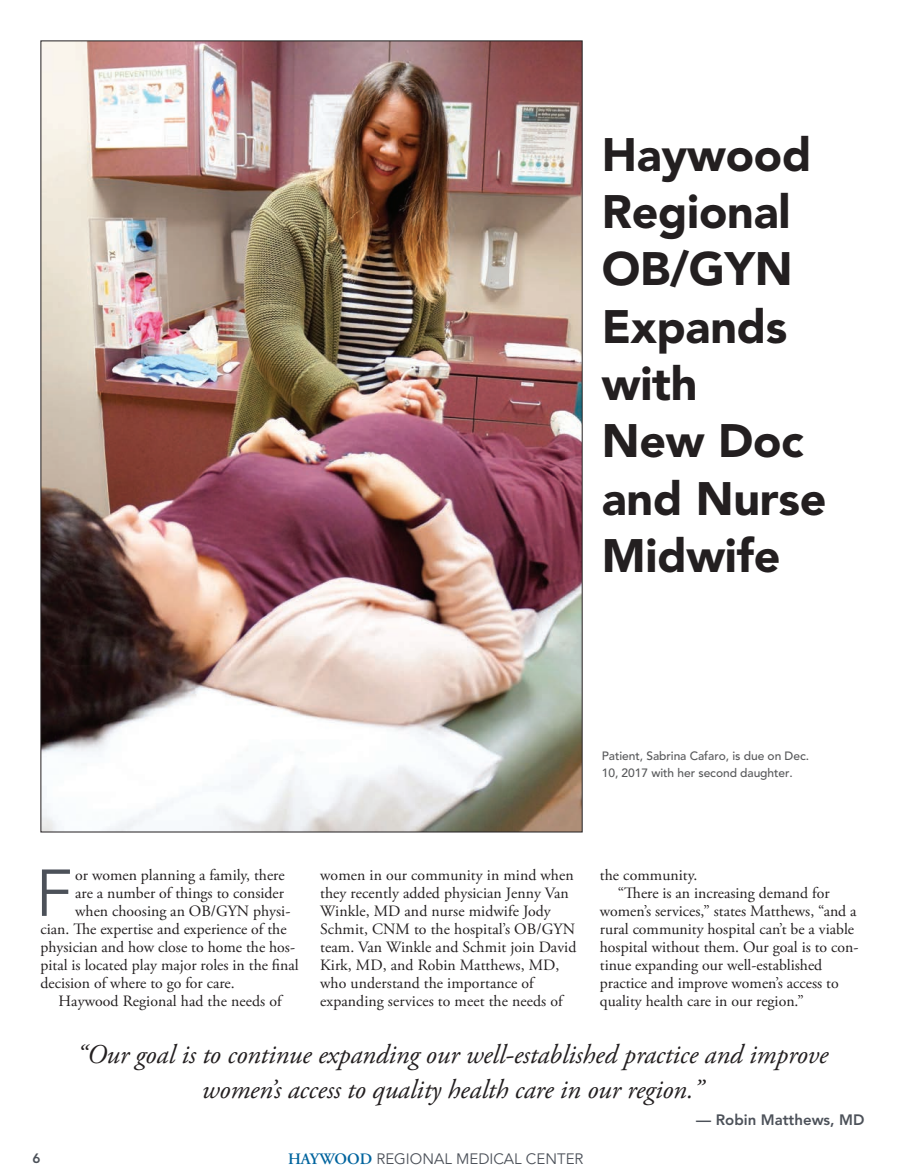
<style>
.page{position:relative;width:905px;height:1175px;background:#fff}
.page>*{position:absolute;margin:0;border:0;box-sizing:border-box;transform-origin:0 0}
.t1{font:65.55px "Avenir";color:#4c5159}
.t2{font:900 46.5px/57.3px "Avenir";letter-spacing:-.005em;color:#231f20}
.t3{font:italic 27px/34.5px "Adobe Garamond Pro";letter-spacing:-.005em;color:#231f20;text-align:center}
.t4{font:15.75px/18px "Adobe Garamond Pro";color:#231f20}
.t5{font:15px "Avenir";color:#4c5159}
.t6{font:800 15px "Avenir";color:#4c5159}
.t7{font:800 13.5px "Avenir";color:#4c5159}
.t8{font:500 12px/17.4px "Avenir";letter-spacing:-.005em;color:#57585a}
.s1{font-family:"Adobe Garamond Pro";font-weight:600;font-size:15.9px;color:#00649e}
</style>
<div class="page">
<img style="left:42px;top:42px;width:538px;height:788px">
<h2 class="t2" style="left:601px;top:130px;width:226px">Haywood<br>Regional<br>OB/GYN<br>Expands with<br>New Doc and Nurse<br>Midwife</h2>
<p class="t8" style="left:601px;top:748px;width:209px">Patient, Sabrina Cafaro, is due on Dec.<br>10, 2017 with her second daughter.</p>
<h1 class="t1" style="left:36px;top:866px;width:38px">F</h1>
<p class="t4" style="left:75px;top:867px;width:211px">or women planning a family, there</p>
<p class="t4" style="left:75px;top:885px;width:210px">are a number of things to consider</p>
<p class="t4" style="left:75px;top:903px;width:217px">when choosing an OB/GYN physi-</p>
<p class="t4" style="left:41px;top:921px;width:248px">cian. The expertise and experience of the</p>
<p class="t4" style="left:41px;top:939px;width:256px">physician and how close to home the hos-</p>
<p class="t4" style="left:41px;top:957px;width:260px">pital is located play major roles in the final</p>
<p class="t4" style="left:41px;top:975px;width:196px">decision of where to go for care.</p>
<p class="t4" style="left:59px;top:993px;width:224px">Haywood Regional had the needs of</p>
<p class="t4" style="left:320px;top:867px;width:258px">women in our community in mind when they recently added physician Jenny Van Winkle, MD and nurse midwife Jody Schmit, CNM to the hospital’s OB/GYN team. Van Winkle and Schmit join David Kirk, MD, and Robin Matthews, MD, who understand the importance of expanding services to meet the needs of</p>
<p class="t4" style="left:600px;top:867px;width:99px">the community.</p>
<p class="t4" style="left:618px;top:885px;width:213px">“There is an increasing demand for</p>
<p class="t4" style="left:600px;top:903px;width:258px">women’s services,” states Matthews, “and a</p>
<p class="t4" style="left:600px;top:921px;width:256px">rural community hospital can’t be a viable</p>
<p class="t4" style="left:600px;top:939px;width:260px">hospital without them. Our goal is to con-</p>
<p class="t4" style="left:600px;top:957px;width:224px">tinue expanding our well-established</p>
<p class="t4" style="left:600px;top:975px;width:240px">practice and improve women’s access to</p>
<p class="t4" style="left:600px;top:993px;width:206px">quality health care in our region.”</p>
<h3 class="t3" style="left:77px;top:1039px;width:752px">“Our goal is to continue expanding our well-established practice and improve women’s access to quality health care in our region.”</h3>
<p class="t6" style="left:696px;top:1113px;width:170px">— Robin Matthews, MD</p>
<p class="t7" style="left:32px;top:1152px;width:9px">6</p>
<p class="t5" style="left:288px;top:1153px;width:297px"><span class="s1">HAYWOOD</span> REGIONAL MEDICAL CENTER</p>
</div>
